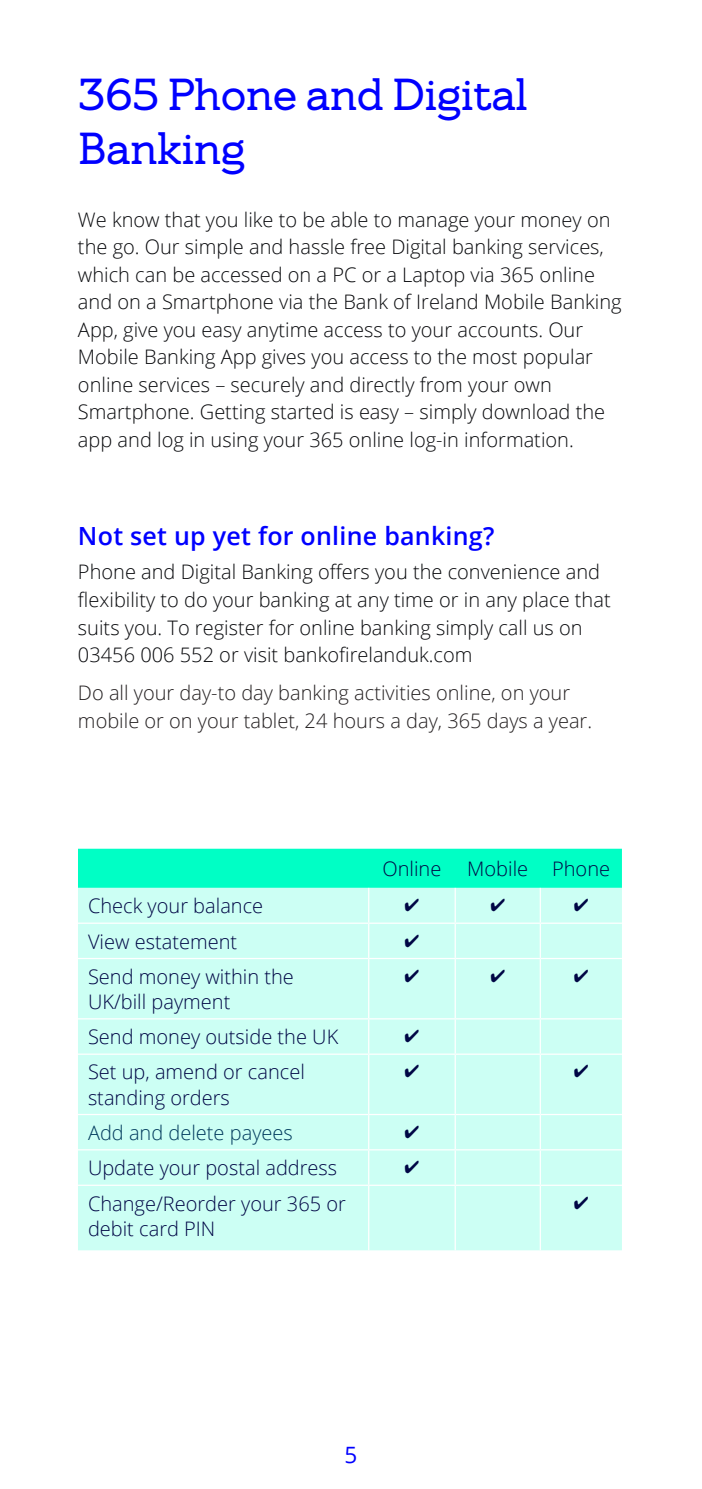
<style>
.page{position:relative;width:702px;height:1489px;background:#fff}
.page>*{position:absolute;margin:0;border:0;box-sizing:border-box;transform-origin:0 0}
.Main_Body_Header{font:45px/54px "Bankof Ireland Serif";letter-spacing:-.01em;color:#00f}
.Body_Copy_headline{font:600 25px "Open Sans";letter-spacing:.01em;color:#00f}
.t1{font:22.5px "Open Sans";color:#00f}
.Main_Body{font:300 20px/27.5px "Open Sans";color:#08090c}
.t2{font:300 20px/25px "Open Sans";color:#000645}
.Main_Body-2{font:300 20px/27.5px "Open Sans";color:#231f20}
.t3{font:300 20px "Open Sans";color:#00395c}
</style>
<div class="page">
<div style="left:78px;top:848px;width:544px;height:39px;background:#00ffc5"></div>
<div style="left:78px;top:887px;width:544px;height:363px;background:#ccfff4"></div>
<hr style="left:368px;top:887px;width:1px;height:35px;background:#fff">
<hr style="left:454px;top:887px;width:2px;height:35px;background:#fff">
<hr style="left:539px;top:887px;width:2px;height:35px;background:#fff">
<hr style="left:78px;top:922px;width:291px;height:1px;background:#fff">
<hr style="left:369px;top:922px;width:86px;height:1px;background:#fff">
<hr style="left:368px;top:923px;width:1px;height:34px;background:#fff">
<hr style="left:455px;top:922px;width:85px;height:1px;background:#fff">
<hr style="left:454px;top:923px;width:2px;height:34px;background:#fff">
<hr style="left:540px;top:922px;width:82px;height:1px;background:#fff">
<hr style="left:539px;top:923px;width:2px;height:34px;background:#fff">
<hr style="left:78px;top:957px;width:291px;height:2px;background:#fff">
<hr style="left:369px;top:957px;width:86px;height:2px;background:#fff">
<hr style="left:368px;top:959px;width:1px;height:59px;background:#fff">
<hr style="left:455px;top:957px;width:85px;height:2px;background:#fff">
<hr style="left:454px;top:959px;width:2px;height:59px;background:#fff">
<hr style="left:540px;top:957px;width:82px;height:2px;background:#fff">
<hr style="left:539px;top:959px;width:2px;height:59px;background:#fff">
<hr style="left:78px;top:1018px;width:291px;height:1px;background:#fff">
<hr style="left:369px;top:1018px;width:86px;height:1px;background:#fff">
<hr style="left:368px;top:1019px;width:1px;height:34px;background:#fff">
<hr style="left:455px;top:1018px;width:85px;height:1px;background:#fff">
<hr style="left:454px;top:1019px;width:2px;height:34px;background:#fff">
<hr style="left:540px;top:1018px;width:82px;height:1px;background:#fff">
<hr style="left:539px;top:1019px;width:2px;height:34px;background:#fff">
<hr style="left:78px;top:1053px;width:291px;height:1px;background:#fff">
<hr style="left:369px;top:1053px;width:86px;height:1px;background:#fff">
<hr style="left:368px;top:1054px;width:1px;height:59px;background:#fff">
<hr style="left:455px;top:1053px;width:85px;height:1px;background:#fff">
<hr style="left:454px;top:1054px;width:2px;height:59px;background:#fff">
<hr style="left:540px;top:1053px;width:82px;height:1px;background:#fff">
<hr style="left:539px;top:1054px;width:2px;height:59px;background:#fff">
<hr style="left:78px;top:1113px;width:291px;height:2px;background:#fff">
<hr style="left:369px;top:1113px;width:86px;height:2px;background:#fff">
<hr style="left:368px;top:1115px;width:1px;height:34px;background:#fff">
<hr style="left:455px;top:1113px;width:85px;height:2px;background:#fff">
<hr style="left:454px;top:1115px;width:2px;height:34px;background:#fff">
<hr style="left:540px;top:1113px;width:82px;height:2px;background:#fff">
<hr style="left:539px;top:1115px;width:2px;height:34px;background:#fff">
<hr style="left:78px;top:1149px;width:291px;height:1px;background:#fff">
<hr style="left:369px;top:1149px;width:86px;height:1px;background:#fff">
<hr style="left:368px;top:1150px;width:1px;height:34px;background:#fff">
<hr style="left:455px;top:1149px;width:85px;height:1px;background:#fff">
<hr style="left:454px;top:1150px;width:2px;height:34px;background:#fff">
<hr style="left:540px;top:1149px;width:82px;height:1px;background:#fff">
<hr style="left:539px;top:1150px;width:2px;height:34px;background:#fff">
<hr style="left:78px;top:1184px;width:291px;height:1px;background:#fff">
<hr style="left:369px;top:1184px;width:86px;height:1px;background:#fff">
<hr style="left:368px;top:1185px;width:1px;height:65px;background:#fff">
<hr style="left:455px;top:1184px;width:85px;height:1px;background:#fff">
<hr style="left:454px;top:1185px;width:2px;height:65px;background:#fff">
<hr style="left:540px;top:1184px;width:82px;height:1px;background:#fff">
<hr style="left:539px;top:1185px;width:2px;height:65px;background:#fff">
<svg style="left:405px;top:898px;width:14px;height:13px"></svg>
<svg style="left:491px;top:898px;width:13px;height:13px"></svg>
<svg style="left:574px;top:898px;width:14px;height:13px"></svg>
<svg style="left:405px;top:933px;width:14px;height:13px"></svg>
<svg style="left:405px;top:969px;width:14px;height:12px"></svg>
<svg style="left:491px;top:969px;width:13px;height:12px"></svg>
<svg style="left:574px;top:969px;width:14px;height:12px"></svg>
<svg style="left:405px;top:1029px;width:14px;height:13px"></svg>
<svg style="left:405px;top:1064px;width:14px;height:13px"></svg>
<svg style="left:574px;top:1064px;width:14px;height:13px"></svg>
<svg style="left:405px;top:1125px;width:14px;height:12px"></svg>
<svg style="left:405px;top:1160px;width:14px;height:13px"></svg>
<svg style="left:574px;top:1195px;width:14px;height:13px"></svg>
<p class="Main_Body_Header" style="left:78px;top:68px;width:451px">365 Phone and Digital<br>Banking</p>
<p class="Main_Body" style="left:78px;top:205px;width:545px">We know that you like to be able to manage your money on the go. Our simple and hassle free Digital banking services, which can be accessed on a PC or a Laptop via 365 online and on a Smartphone via the Bank of Ireland Mobile Banking App, give you easy anytime access to your accounts. Our Mobile Banking App gives you access to the most popular online services – securely and directly from your own Smartphone. Getting started is easy – simply download the app and log in using your 365 online log-in information.</p>
<p class="Body_Copy_headline" style="left:78px;top:518px;width:418px">Not set up yet for online banking?</p>
<p class="Main_Body" style="left:78px;top:558px;width:534px">Phone and Digital Banking offers you the convenience and flexibility to do your banking at any time or in any place that suits you. To register for online banking simply call us on 03456 006 552 or visit bankofirelanduk.com</p>
<p class="Main_Body-2" style="left:78px;top:678px;width:515px">Do all your day-to day banking activities online, on your mobile or on your tablet, 24 hours a day, 365 days a year.</p>
<p class="t2" style="left:88px;top:892px;width:177px">Check your balance</p>
<p class="t2" style="left:88px;top:928px;width:151px">View estatement</p>
<p class="t2" style="left:88px;top:963px;width:207px">Send money within the<br>UK/bill payment</p>
<p class="t2" style="left:88px;top:1023px;width:252px">Send money outside the UK</p>
<p class="t2" style="left:88px;top:1059px;width:218px">Set up, amend or cancel standing orders</p>
<p class="t3" style="left:88px;top:1118px;width:206px">Add and delete payees</p>
<p class="t2" style="left:88px;top:1154px;width:251px">Update your postal address</p>
<p class="t2" style="left:88px;top:1190px;width:259px">Change/Reorder your 365 or debit card PIN</p>
<p class="t2" style="left:382px;top:855px;width:60px">Online</p>
<p class="t2" style="left:467px;top:855px;width:62px">Mobile</p>
<p class="t2" style="left:552px;top:855px;width:59px">Phone</p>
<p class="t1" style="left:344px;top:1439px;width:14px">5</p>
</div>
